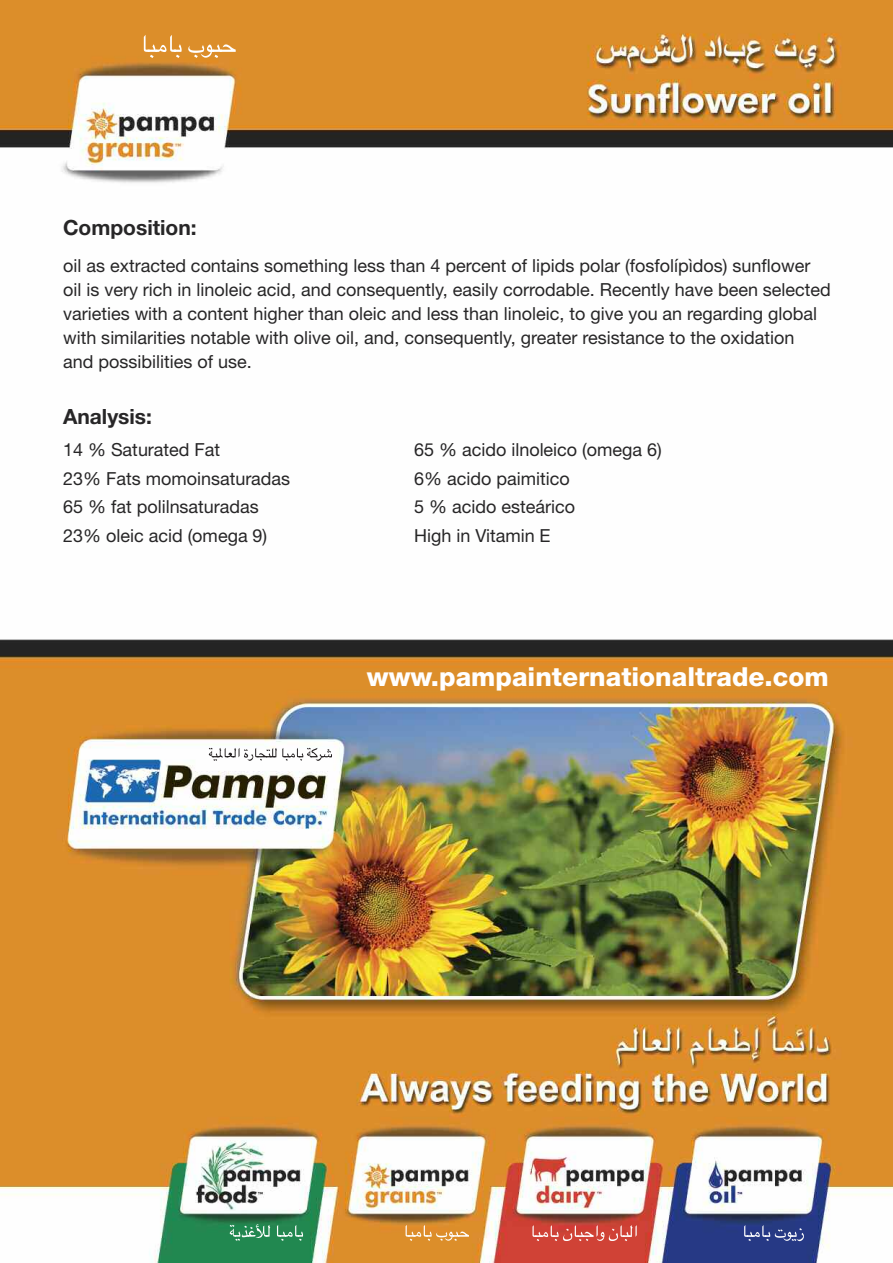
<style>
.page{position:relative;width:893px;height:1263px;background:#fff}
.page>*{position:absolute;margin:0;border:0;box-sizing:border-box;transform-origin:0 0}
.t1{font:800 26.25px "Helvetica Neue";color:#fff}
.t2{font:700 21px "Helvetica Neue";color:#272627}
.t3{font:18px/28.5px "Helvetica Neue";color:#272627}
</style>
<div class="page">
<img style="left:0;top:0;width:893px;height:1263px">
<svg style="left:144px;top:35px;width:122px;height:38px;background:#d3903b"></svg>
<svg style="left:277px;top:1225px;width:26px;height:16px"></svg>
<svg style="left:230px;top:1224px;width:40px;height:17px"></svg>
<svg style="left:406px;top:1225px;width:63px;height:16px"></svg>
<svg style="left:532px;top:1225px;width:105px;height:16px;background:#d76057"></svg>
<svg style="left:744px;top:1225px;width:60px;height:16px"></svg>
<svg style="left:209px;top:748px;width:123px;height:13px"></svg>
<p class="t2" style="left:63px;top:220px;width:135px">Composition:</p>
<p class="t3" style="left:63px;top:256px;width:769px;line-height:24px">oil as extracted contains something less than 4 percent of lipids polar (fosfolípìdos) sunflower oil is very rich in linoleic acid, and consequently, easily corrodable. Recently have been selected varieties with a content higher than oleic and less than linoleic, to give you an regarding global with similarities notable with olive oil, and, consequently, greater resistance to the oxidation<br>and possibilities of use.</p>
<p class="t2" style="left:63px;top:409px;width:90px">Analysis:</p>
<p class="t3" style="left:63px;top:437px;width:229px">14 % Saturated Fat<br>23% Fats momoinsaturadas<br>65 % fat polilnsaturadas<br>23% oleic acid (omega 9)</p>
<p class="t3" style="left:414px;top:437px;width:249px">65 % acido ilnoleico (omega 6)<br>6% acido paimitico<br>5 % acido esteárico<br>High in Vitamin E</p>
<h1 class="t1" style="left:367px;top:667px;width:463px">www.pampainternationaltrade.com</h1>
</div>
